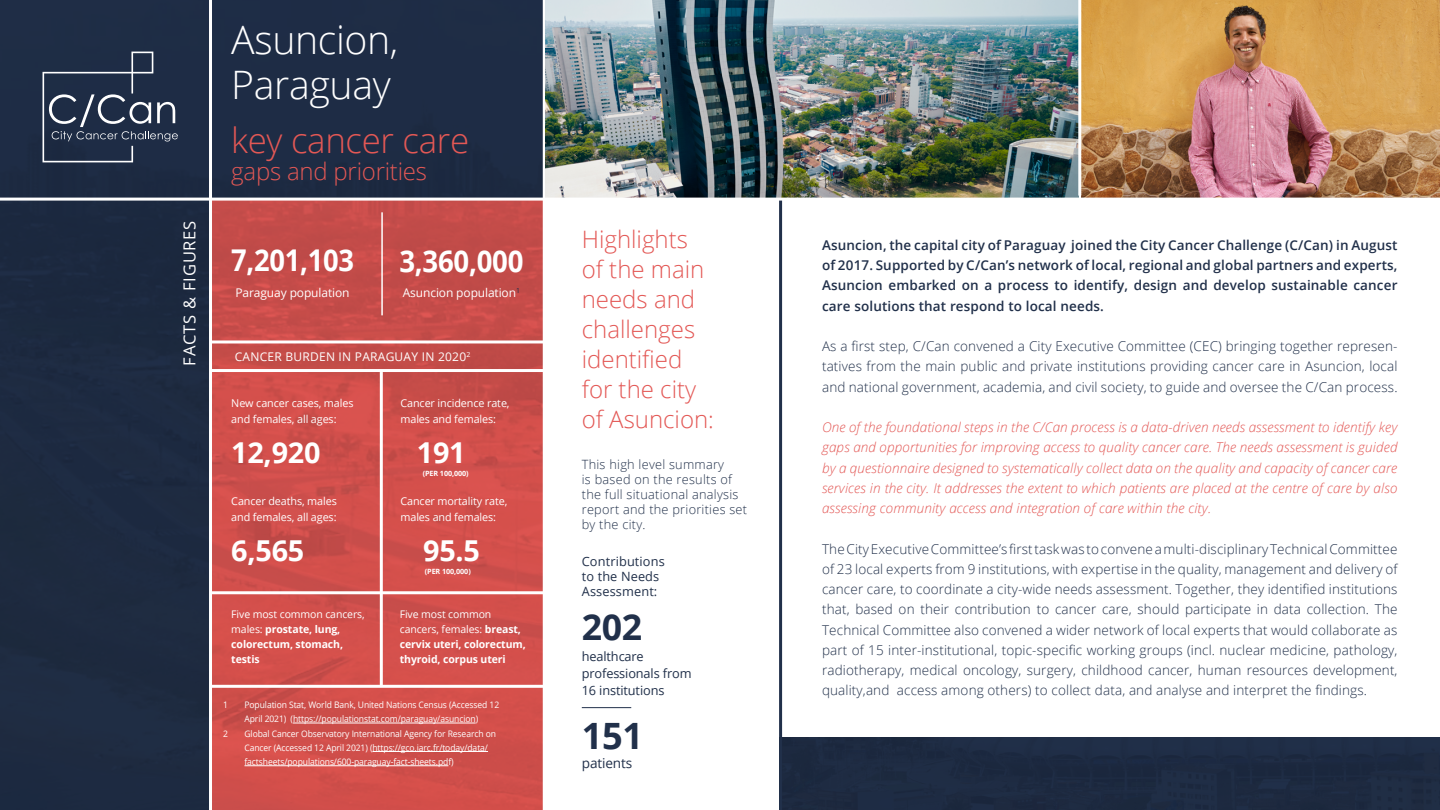
<style>
.page{position:relative;width:1440px;height:810px;background:#fff}
.page>*{position:absolute;margin:0;border:0;box-sizing:border-box;transform-origin:0 0}
.t1{font:300 39.22px/45px "Open Sans";letter-spacing:-.01em;color:#fff}
.t2{font:700 36.3px "Open Sans";color:#21304a}
.t3{font:700 35.78px "Open Sans";color:#21304a}
.t4{font:300 34.88px "Open Sans";letter-spacing:-.01em;color:#e35855}
.t5{font:700 30px "Open Sans";letter-spacing:-.01em;color:#fff;scale:.91 1}
.t6{font:700 30px "Open Sans";letter-spacing:-.01em;color:#fff;scale:.92 1}
.t7{font:700 28.8px "Open Sans";letter-spacing:-.01em;color:#fff}
.t8{font:300 24px/30px "Open Sans";color:#e35855}
.t9{font:16.5px "Open Sans";letter-spacing:.05em;color:#fff}
.t10{font:13.58px "Open Sans";letter-spacing:-.01em;color:#21304a}
.t11{font:300 13.5px/20.2px "Open Sans";letter-spacing:.01em;color:#21304a;text-align:justify}
.t12{font:italic 300 13.5px/20.2px "Open Sans";letter-spacing:.01em;color:#e35855;text-align:justify}
.t13{font:600 13.5px/20.2px "Open Sans";letter-spacing:.01em;color:#21304a;text-align:justify}
.t14{font:300 12.75px/14.9px "Open Sans";letter-spacing:.02em;color:#21304a}
.t15{font:12.75px/17.2px "Open Sans";letter-spacing:-.01em;color:#21304a}
.t16{font:12.75px/14.9px "Open Sans";letter-spacing:.01em;color:#21304a}
.t17{font:12px "Open Sans";letter-spacing:-.01em;color:#fff}
.t18{font:12px "Open Sans";letter-spacing:.02em;color:#fff}
.t19{font:10.8px/16.2px "Open Sans";letter-spacing:-.01em;color:#fff}
.t20{font:700 10.5px/15px "Open Sans";letter-spacing:-.01em;color:#fff}
.t21{font:9px/14.2px "Open Sans";letter-spacing:-.01em;color:#fff;scale:.95 1}
.t22{font:700 7.2px "Open Sans";letter-spacing:-.01em;color:#fff}
.s1{font-weight:400}
</style>
<div class="page">
<div style="left:782px;top:737px;width:658px;height:73px;background:#1e2a42"></div>
<div style="left:0;top:0;width:543px;height:810px;background:#1e2b41"></div>
<svg style="left:43px;top:52px;width:135px;height:110px;background:#374359"></svg>
<img style="left:212px;top:201px;width:331px;height:609px">
<hr style="left:381px;top:212px;width:2px;height:103px;background:#fff">
<hr style="left:380px;top:372px;width:3px;height:314px;background:#fff">
<hr style="left:212px;top:369px;width:334px;height:3px;background:#fff">
<hr style="left:212px;top:340px;width:334px;height:3px;background:#fff">
<hr style="left:212px;top:591px;width:334px;height:3px;background:#fff">
<hr style="left:212px;top:685px;width:334px;height:3px;background:#fff">
<hr style="left:209px;top:0;width:3px;height:810px;background:#fff">
<hr style="left:779px;top:198px;width:3px;height:612px;background:#21304a">
<img style="left:546px;top:0;width:532px;height:198px">
<img style="left:1081px;top:0;width:359px;height:198px">
<hr style="left:582px;top:707px;width:49px;height:1px;background:#21304a">
<hr style="left:0;top:198px;width:1440px;height:3px;background:#fff">
<hr style="left:293px;top:723px;width:183px;height:1px;background:#fff">
<hr style="left:372px;top:751px;width:116px;height:1px;background:#fff">
<hr style="left:244px;top:766px;width:204px;height:1px;background:#fff">
<h1 class="t1" style="left:231px;top:16px;width:168px">Asuncion,<br>Paraguay</h1>
<h3 class="t4" style="left:231px;top:116px;width:239px">key cancer care</h3>
<h3 class="t8" style="left:231px;top:156px;width:197px">gaps and priorities</h3>
<p class="t9" style="left:178px;top:366px;width:147px;rotate:-90deg">FACTS &amp; FIGURES</p>
<h3 class="t8" style="left:582px;top:223px;width:134px">Highlights of the main needs and challenges identified for the city of Asuncion:</h3>
<p class="t14" style="left:582px;top:456px;width:167px">This high level summary<br>is based on the results of the full situational analysis report and the priorities set by the city.</p>
<p class="t16" style="left:582px;top:554px;width:85px">Contributions to the Needs<br>Assessment:</p>
<h3 class="t3" style="left:582px;top:602px;width:62px">202</h3>
<p class="t15" style="left:582px;top:647px;width:111px">healthcare professionals from<br>16 institutions</p>
<h3 class="t5" style="left:231px;top:239px;width:136px">7,201,103</h3>
<p class="t17" style="left:236px;top:284px;width:116px">Paraguay population</p>
<h3 class="t6" style="left:399px;top:240px;width:136px">3,360,000</h3>
<p class="t17" style="left:403px;top:284px;width:119px">Asuncion population<sup>1</sup></p>
<p class="t18" style="left:235px;top:349px;width:237px">CANCER BURDEN IN PARAGUAY IN 2020<sup>2</sup></p>
<p class="t19" style="left:231px;top:395px;width:124px">New cancer cases, males and females, all ages:</p>
<p class="t19" style="left:401px;top:395px;width:111px">Cancer incidence rate, males and females:</p>
<h3 class="t7" style="left:231px;top:432px;width:91px">12,920</h3>
<h3 class="t7" style="left:417px;top:432px;width:50px">191</h3>
<p class="t22" style="left:423px;top:468px;width:47px">(PER 100,000)</p>
<p class="t19" style="left:231px;top:493px;width:107px">Cancer deaths, males and females, all ages:</p>
<p class="t19" style="left:401px;top:493px;width:108px">Cancer mortality rate, males and females:</p>
<h3 class="t7" style="left:231px;top:530px;width:74px">6,565</h3>
<h3 class="t7" style="left:423px;top:530px;width:58px">95.5</h3>
<p class="t22" style="left:425px;top:566px;width:47px">(PER 100,000)</p>
<p class="t20" style="left:231px;top:607px;width:135px"><span class="s1">Five most common cancers, males:</span> prostate, lung, colorectum, stomach, testis</p>
<p class="t20" style="left:400px;top:607px;width:128px"><span class="s1">Five most common cancers, females:</span> breast, cervix uteri, colorectum, thyroid, corpus uteri</p>
<p class="t21" style="left:223px;top:697px;width:7px">1</p>
<p class="t21" style="left:244px;top:697px;width:270px">Population Stat, World Bank, United Nations Census (Accessed 12<br>April 2021) (https://populationstat.com/paraguay/asuncion)</p>
<p class="t21" style="left:223px;top:726px;width:7px">2</p>
<p class="t21" style="left:244px;top:726px;width:266px">Global Cancer Observatory International Agency for Research on<br>Cancer (Accessed 12 April 2021) (https://gco.iarc.fr/today/data/ factsheets/populations/600-paraguay-fact-sheets.pdf)</p>
<h2 class="t2" style="left:582px;top:710px;width:63px">151</h2>
<p class="t10" style="left:582px;top:754px;width:52px">patients</p>
<p class="t13" style="left:822px;top:234px;width:577px">Asuncion, the capital city of Paraguay joined the City Cancer Challenge (C/Can) in August of 2017. Supported by C/Can’s network of local, regional and global partners and experts, Asuncion embarked on a process to identify, design and develop sustainable cancer care solutions that respond to local needs.</p>
<p class="t11" style="left:822px;top:336px;width:577px">As a first step, C/Can convened a City Executive Committee (CEC) bringing together represen&shy;tatives from the main public and private institutions providing cancer care in Asuncion, local and national government, academia, and civil society, to guide and oversee the C/Can process.</p>
<p class="t12" style="left:822px;top:417px;width:577px">One of the foundational steps in the C/Can process is a data-driven needs assessment to identify key gaps and opportunities for improving access to quality cancer care. The needs assessment is guided by a questionnaire designed to systematically collect data on the quality and capacity of cancer care services in the city. It addresses the extent to which patients are placed at the centre of care by also assessing community access and integration of care within the city.</p>
<p class="t11" style="left:822px;top:538px;width:577px">The City Executive Committee’s first task was to convene a multi-disciplinary Technical Committee of 23 local experts from 9 institutions, with expertise in the quality, management and delivery of cancer care, to coordinate a city-wide needs assessment. Together, they identified institutions that, based on their contribution to cancer care, should participate in data collection. The Technical Committee also convened a wider network of local experts that would collaborate as part of 15 inter-institutional, topic-specific working groups (incl. nuclear medicine, pathology, radiotherapy, medical oncology, surgery, childhood cancer, human resources development, quality,and access among others) to collect data, and analyse and interpret the findings.</p>
</div>
